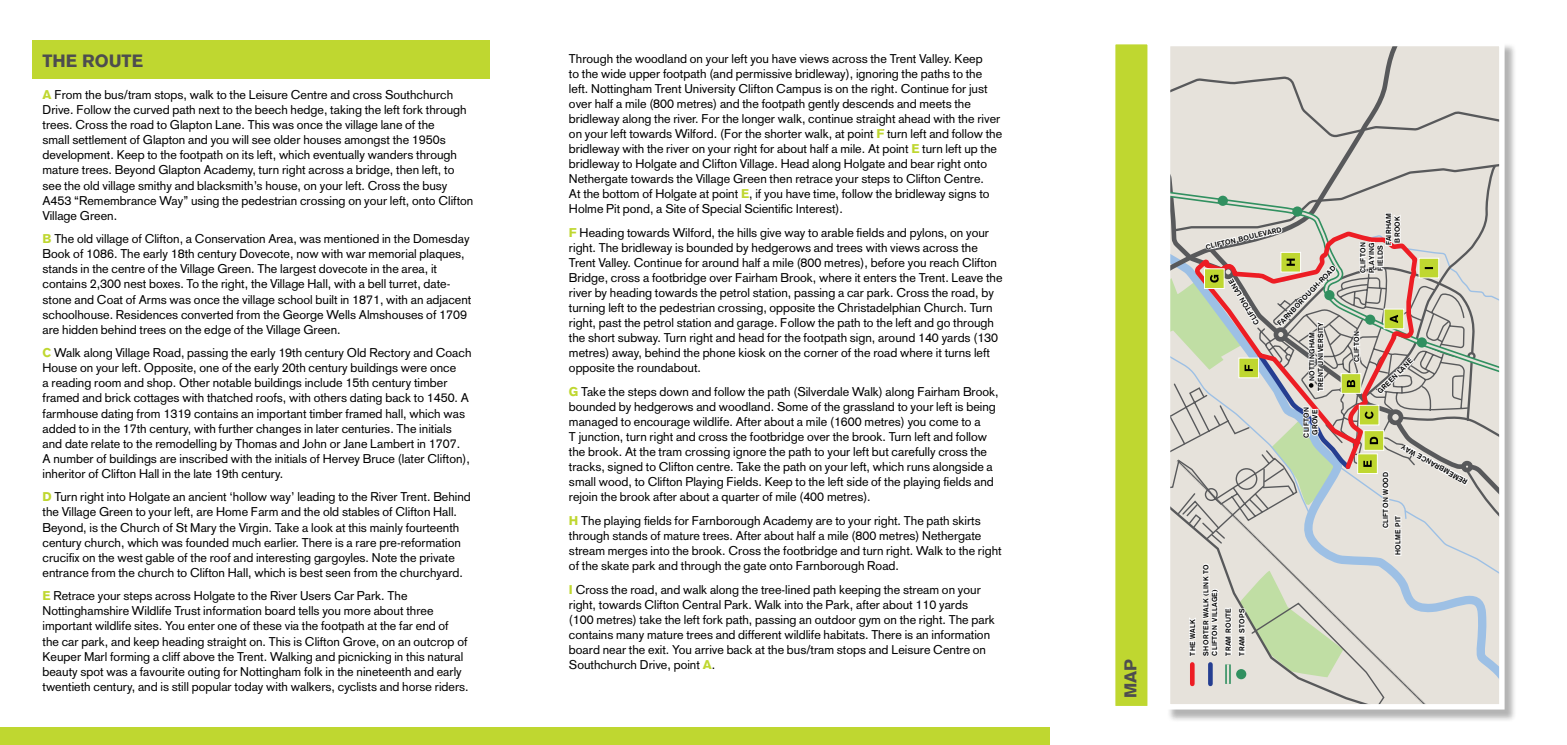
<style>
.page{position:relative;width:1567px;height:745px;background:#fff}
.page>*{position:absolute;margin:0;border:0;box-sizing:border-box;transform-origin:0 0}
.t1{font:900 17.5px "Akzidenz Grotesk";color:#4d4d4f}
.t2{font:900 16.75px "Akzidenz Grotesk";color:#4d4d4f}
.t3{font:12.5px/15px "Akzidenz Grotesk";color:#000}
.t4{font:700 7.12px/13.6px "Akzidenz Grotesk";letter-spacing:.05em;color:#000}
.s1{font-weight:900;color:#bfd730}
</style>
<div class="page">
<div style="left:0;top:726px;width:1049px;height:18px;background:#bfd730"></div>
<div style="left:1111px;top:41px;width:39px;height:668px;background:#bfd730;border:4px solid #fff"></div>
<div style="left:1166px;top:43px;width:351px;height:679px;background:#000;opacity:.3"></div>
<div style="left:1170px;top:47px;width:328px;height:112px;background:#e6e2db"></div>
<div style="left:1177px;top:683px;width:291px;height:20px;background:#e6e2db"></div>
<svg style="left:1167px;top:159px;width:334px;height:524px;background:#d6d3c9"></svg>
<div style="left:32px;top:41px;width:457px;height:38px;background:#bfd730"></div>
<h1 class="t1" style="left:43px;top:50px;width:102px">THE ROUTE</h1>
<p class="t3" style="left:43px;top:87px;width:432px"><span class="s1">A</span> From the bus/tram stops, walk to the Leisure Centre and cross Southchurch Drive. Follow the curved path next to the beech hedge, taking the left fork through trees. Cross the road to Glapton Lane. This was once the village lane of the<br>small settlement of Glapton and you will see older houses amongst the 1950s development. Keep to the footpath on its left, which eventually wanders through mature trees. Beyond Glapton Academy, turn right across a bridge, then left, to see the old village smithy and blacksmith’s house, on your left. Cross the busy A453 “Remembrance Way” using the pedestrian crossing on your left, onto Clifton Village Green.</p>
<p class="t3" style="left:43px;top:231px;width:430px"><span class="s1">B</span> The old village of Clifton, a Conservation Area, was mentioned in the Domesday Book of 1086. The early 18th century Dovecote, now with war memorial plaques, stands in the centre of the Village Green. The largest dovecote in the area, it contains 2,300 nest boxes. To the right, the Village Hall, with a bell turret, date&shy;stone and Coat of Arms was once the village school built in 1871, with an adjacent schoolhouse. Residences converted from the George Wells Almshouses of 1709 are hidden behind trees on the edge of the Village Green.</p>
<p class="t3" style="left:43px;top:345px;width:430px"><span class="s1">C</span> Walk along Village Road, passing the early 19th century Old Rectory and Coach House on your left. Opposite, one of the early 20th century buildings were once<br>a reading room and shop. Other notable buildings include 15th century timber framed and brick cottages with thatched roofs, with others dating back to 1450. A farmhouse dating from 1319 contains an important timber framed hall, which was added to in the 17th century, with further changes in later centuries. The initials and date relate to the remodelling by Thomas and John or Jane Lambert in 1707.<br>A number of buildings are inscribed with the initials of Hervey Bruce (later Clifton), inheritor of Clifton Hall in the late 19th century.</p>
<p class="t3" style="left:43px;top:489px;width:430px"><span class="s1">D</span> Turn right into Holgate an ancient ‘hollow way’ leading to the River Trent. Behind the Village Green to your left, are Home Farm and the old stables of Clifton Hall.<br>Beyond, is the Church of St Mary the Virgin. Take a look at this mainly fourteenth century church, which was founded much earlier. There is a rare pre-reformation crucifix on the west gable of the roof and interesting gargoyles. Note the private entrance from the church to Clifton Hall, which is best seen from the churchyard.</p>
<p class="t3" style="left:43px;top:588px;width:427px"><span class="s1">E</span> Retrace your steps across Holgate to the River Users Car Park. The Nottinghamshire Wildlife Trust information board tells you more about three important wildlife sites. You enter one of these via the footpath at the far end of<br>the car park, and keep heading straight on. This is Clifton Grove, on an outcrop of Keuper Marl forming a cliff above the Trent. Walking and picnicking in this natural beauty spot was a favourite outing for Nottingham folk in the nineteenth and early twentieth century, and is still popular today with walkers, cyclists and horse riders.</p>
<p class="t3" style="left:569px;top:51px;width:435px">Through the woodland on your left you have views across the Trent Valley. Keep<br>to the wide upper footpath (and permissive bridleway), ignoring the paths to the left. Nottingham Trent University Clifton Campus is on the right. Continue for just over half a mile (800 metres) and the footpath gently descends and meets the bridleway along the river. For the longer walk, continue straight ahead with the river on your left towards Wilford. (For the shorter walk, at point <span class="s1">F</span> turn left and follow the bridleway with the river on your right for about half a mile. At point <span class="s1">E</span> turn left up the bridleway to Holgate and Clifton Village. Head along Holgate and bear right onto Nethergate towards the Village Green then retrace your steps to Clifton Centre.<br>At the bottom of Holgate at point <span class="s1">E</span>, if you have time, follow the bridleway signs to Holme Pit pond, a Site of Special Scientific Interest).</p>
<p class="t3" style="left:569px;top:225px;width:435px"><span class="s1">F</span> Heading towards Wilford, the hills give way to arable fields and pylons, on your right. The bridleway is bounded by hedgerows and trees with views across the Trent Valley. Continue for around half a mile (800 metres), before you reach Clifton Bridge, cross a footbridge over Fairham Brook, where it enters the Trent. Leave the river by heading towards the petrol station, passing a car park. Cross the road, by turning left to the pedestrian crossing, opposite the Christadelphian Church. Turn right, past the petrol station and garage. Follow the path to the left and go through the short subway. Turn right and head for the footpath sign, around 140 yards (130 metres) away, behind the phone kiosk on the corner of the road where it turns left opposite the roundabout.</p>
<p class="t3" style="left:569px;top:384px;width:431px"><span class="s1">G</span> Take the steps down and follow the path (Silverdale Walk) along Fairham Brook, bounded by hedgerows and woodland. Some of the grassland to your left is being managed to encourage wildlife. After about a mile (1600 metres) you come to a<br>T junction, turn right and cross the footbridge over the brook. Turn left and follow the brook. At the tram crossing ignore the path to your left but carefully cross the tracks, signed to Clifton centre. Take the path on your left, which runs alongside a small wood, to Clifton Playing Fields. Keep to the left side of the playing fields and rejoin the brook after about a quarter of mile (400 metres).</p>
<p class="t3" style="left:569px;top:512px;width:434px"><span class="s1">H</span> The playing fields for Farnborough Academy are to your right. The path skirts through stands of mature trees. After about half a mile (800 metres) Nethergate stream merges into the brook. Cross the footbridge and turn right. Walk to the right of the skate park and through the gate onto Farnborough Road.</p>
<p class="t3" style="left:569px;top:581px;width:427px"><span class="s1">I</span> Cross the road, and walk along the tree-lined path keeping the stream on your right, towards Clifton Central Park. Walk into the Park, after about 110 yards (100 metres) take the left fork path, passing an outdoor gym on the right. The park contains many mature trees and different wildlife habitats. There is an information board near the exit. You arrive back at the bus/tram stops and Leisure Centre on Southchurch Drive, point <span class="s1">A</span>.</p>
<h2 class="t2" style="left:1120px;top:697px;width:41px;rotate:-90deg">MAP</h2>
<p class="t4" style="left:1204px;top:240px;width:79px;rotate:-13deg">CLIFTON BOULEVARD</p>
<p class="t4" style="left:1251px;top:327px;width:53px;rotate:-121deg">CLIFTON LANE</p>
<p class="t4" style="left:1273px;top:319px;width:82px;rotate:-46deg">FARNBOROUGH ROAD</p>
<p class="t4" style="left:1307px;top:391px;width:71px;line-height:8.6px;text-align:center;rotate:-90deg">NOTTINGHAM<br>TRENT UNIVERSITY</p>
<p class="t4" style="left:1301px;top:437px;width:32px;line-height:8.6px;text-align:center;rotate:-90deg">CLIFTON<br>GROVE</p>
<p class="t4" style="left:1185px;top:655px;width:93px;rotate:-90deg">THE WALK<br>SHORTER WALK (LINK TO</p>
<p class="t4" style="left:1207px;top:655px;width:68px;rotate:-90deg">CLIFTON VILLAGE)<br>TRAM ROUTE<br>TRAM STOPS</p>
<p class="t4" style="left:1381px;top:245px;width:34px;rotate:-90deg">FAIRHAM</p>
<p class="t4" style="left:1390px;top:242px;width:28px;rotate:-90deg">BROOK</p>
<p class="t4" style="left:1355px;top:273px;width:32px;rotate:-90deg">CLIFTON</p>
<p class="t4" style="left:1364px;top:273px;width:32px;rotate:-90deg">PLAYING</p>
<p class="t4" style="left:1373px;top:270px;width:27px;rotate:-90deg">FIELDS</p>
<p class="t4" style="left:1349px;top:362px;width:32px;rotate:-90deg">CLIFTON</p>
<p class="t4" style="left:1373px;top:387px;width:48px;rotate:-45deg">GREEN LANE</p>
<p class="t4" style="left:1463px;top:488px;width:76px;rotate:-151deg">REMEMBRANCE WAY</p>
<p class="t4" style="left:1379px;top:555px;width:85px;line-height:12.2px;text-indent:27px;rotate:-90deg">CLIFTON WOOD<br>HOLME PIT</p>
</div>
